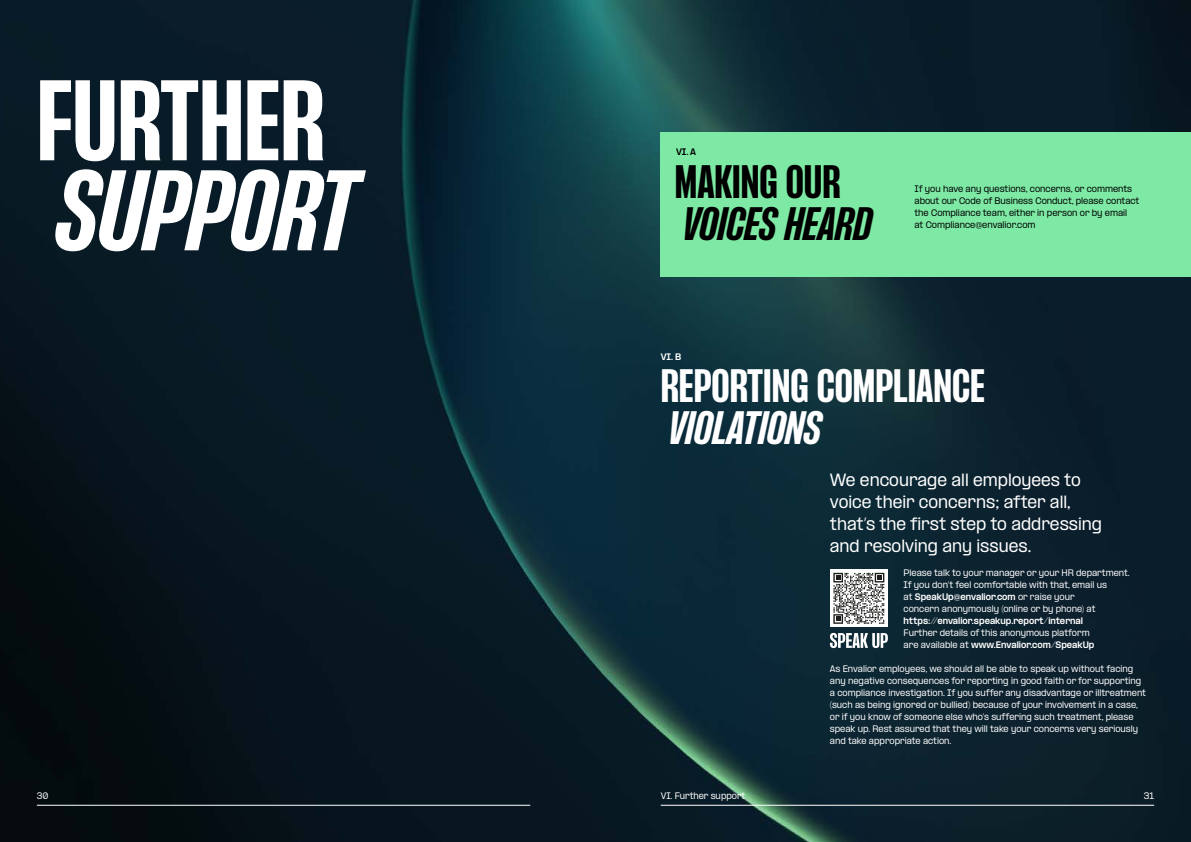
<style>
.page{position:relative;width:1191px;height:842px;background:#fff}
.page>*{position:absolute;margin:0;border:0;box-sizing:border-box;transform-origin:0 0}
.t1{font:700 condensed 100px "PP Formula";color:#fff}
.t2{font:italic 700 condensed 100px "PP Formula";color:#fff}
.t3{font:700 condensed 41px "PP Formula";color:#fff}
.t4{font:italic 700 condensed 41px "PP Formula";color:#000}
.t5{font:italic 700 condensed 41px "PP Formula";color:#fff}
.t6{font:700 condensed 41px "PP Formula";color:#000}
.t7{font:500 15px/22px "PP Formula";color:#fff}
.t8{font:500 8px/12px "PP Formula";color:#fff}
.t9{font:500 8px/12px "PP Formula";color:#000}
.t10{font:800 8px "PP Formula";color:#fff}
.t11{font:800 8px "PP Formula";color:#000}
.s1{font-weight:800}
</style>
<div class="page">
<img style="left:0;top:0;width:1191px;height:842px">
<div style="left:660px;top:132px;width:531px;height:144px;background:#7de9a4"></div>
<div style="left:830px;top:569px;width:58px;height:58px;background:#fff"></div>
<svg style="left:833px;top:573px;width:51px;height:51px"></svg>
<svg style="left:830px;top:633px;width:58px;height:15px"></svg>
<hr style="left:37px;top:805px;width:493px;height:1px;background:#fff">
<hr style="left:660px;top:805px;width:494px;height:1px;background:#fff">
<h1 class="t1" style="left:37px;top:60px;width:289px">FURTHER</h1>
<h1 class="t2" style="left:57px;top:150px;width:302px">SUPPORT</h1>
<p class="t11" style="left:676px;top:147px;width:22px">VI. A</p>
<h2 class="t6" style="left:675px;top:157px;width:167px">MAKING OUR</h2>
<h2 class="t4" style="left:683px;top:199px;width:191px">VOICES HEARD</h2>
<p class="t9" style="left:914px;top:183px;width:226px">If you have any questions, concerns, or comments about our Code of Business Conduct, please contact the Compliance team, either in person or by email<br>at Compliance@envalior.com</p>
<p class="t10" style="left:660px;top:351px;width:22px">VI. B</p>
<h2 class="t3" style="left:660px;top:361px;width:326px">REPORTING COMPLIANCE</h2>
<h2 class="t5" style="left:669px;top:403px;width:154px">VIOLATIONS</h2>
<h3 class="t7" style="left:830px;top:469px;width:274px">We encourage all employees to voice their concerns; after all, that’s the first step to addressing and resolving any issues.</h3>
<p class="t8" style="left:903px;top:567px;width:228px">Please talk to your manager or your HR department.<br>If you don’t feel comfortable with that, email us<br>at <span class="s1">SpeakUp@envalior.com</span> or raise your<br>concern anonymously (online or by phone) at</p>
<p class="t10" style="left:903px;top:616px;width:181px">https://envalior.speakup.report/internal</p>
<p class="t8" style="left:903px;top:627px;width:192px">Further details of this anonymous platform are available at <span class="s1">www.Envalior.com/SpeakUp</span></p>
<p class="t8" style="left:830px;top:663px;width:318px">As Envalior employees, we should all be able to speak up without facing any negative consequences for reporting in good faith or for supporting a compliance investigation. If you suffer any disadvantage or illtreatment (such as being ignored or bullied) because of your involvement in a case, or if you know of someone else who’s suffering such treatment, please speak up. Rest assured that they will take your concerns very seriously and take appropriate action.</p>
<p class="t8" style="left:37px;top:790px;width:13px">30</p>
<p class="t8" style="left:660px;top:790px;width:86px">VI. Further support</p>
<p class="t8" style="left:1143px;top:790px;width:12px">31</p>
</div>
